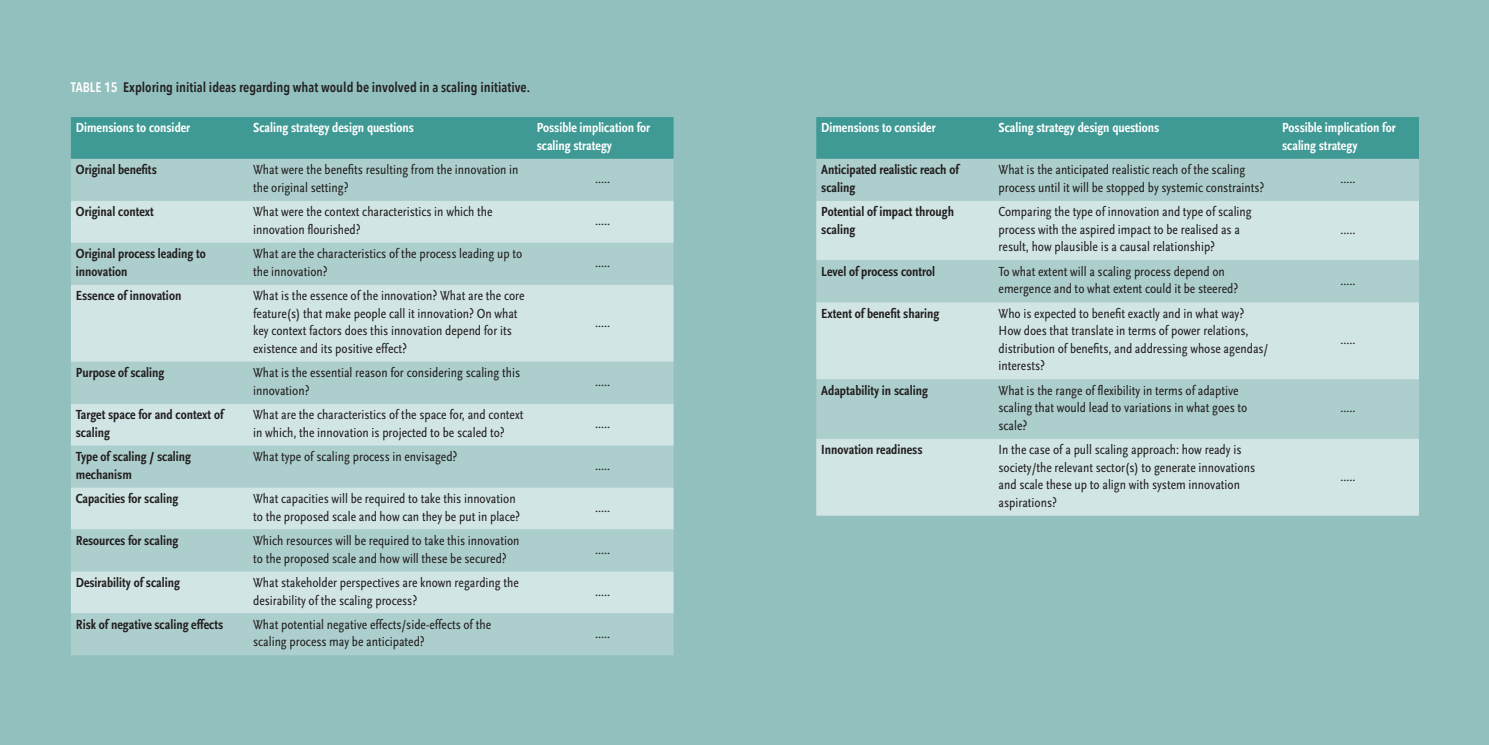
<style>
.page{position:relative;width:1489px;height:745px;background:#fff}
.page>*{position:absolute;margin:0;border:0;box-sizing:border-box;transform-origin:0 0}
.t1{font:13.75px/17.5px "Scala Sans Regular Con";color:#231f20}
.t2{font:13.75px/17.5px "Scala Sans Bold Con";color:#231f20}
.t3{font:13.75px/17.5px "Scala Sans Bold Con";color:#fff}
.t4{font:600 13.75px "Avenir Next Condensed";color:#231f20}
.s1{color:#fff}
</style>
<div class="page">
<div style="left:0;top:0;width:1488px;height:744px;background:#91c0be"></div>
<div style="left:71px;top:117px;width:602px;height:42px;background:#3f9a95"></div>
<div style="left:71px;top:159px;width:602px;height:495px;background:#accecc"></div>
<svg style="left:71px;top:201px;width:602px;height:412px;fill:#d1e5e5"></svg>
<div style="left:816px;top:117px;width:602px;height:42px;background:#3f9a95"></div>
<div style="left:816px;top:159px;width:602px;height:42px;background:#accecc"></div>
<svg style="left:816px;top:201px;width:602px;height:314px;fill:#d1e5e5"></svg>
<p class="t4" style="left:71px;top:75px;width:461px"><span class="s1">TABLE 15</span> Exploring initial ideas regarding what would be involved in a scaling initiative.</p>
<p class="t3" style="left:76px;top:119px;width:116px">Dimensions to consider</p>
<p class="t3" style="left:253px;top:119px;width:162px">Scaling strategy design questions</p>
<p class="t3" style="left:537px;top:119px;width:115px">Possible implication for scaling strategy</p>
<p class="t2" style="left:76px;top:161px;width:82px">Original benefits</p>
<p class="t1" style="left:253px;top:161px;width:267px">What were the benefits resulting from the innovation in the original setting?</p>
<p class="t1" style="left:595px;top:170px;width:17px">.....</p>
<p class="t2" style="left:76px;top:203px;width:79px">Original context</p>
<p class="t1" style="left:253px;top:203px;width:241px">What were the context characteristics in which the innovation flourished?</p>
<p class="t2" style="left:76px;top:245px;width:131px">Original process leading to innovation</p>
<p class="t1" style="left:253px;top:245px;width:270px">What are the characteristics of the process leading up to the innovation?</p>
<p class="t2" style="left:76px;top:287px;width:107px">Essence of innovation</p>
<p class="t1" style="left:253px;top:287px;width:273px">What is the essence of the innovation? What are the core feature(s) that make people call it innovation? On what key context factors does this innovation depend for its existence and its positive effect?</p>
<p class="t2" style="left:76px;top:364px;width:90px">Purpose of scaling</p>
<p class="t1" style="left:253px;top:364px;width:268px">What is the essential reason for considering scaling this innovation?</p>
<p class="t2" style="left:76px;top:406px;width:149px">Target space for and context of scaling</p>
<p class="t1" style="left:253px;top:406px;width:272px">What are the characteristics of the space for, and context in which, the innovation is projected to be scaled to?</p>
<p class="t2" style="left:76px;top:448px;width:117px">Type of scaling / scaling mechanism</p>
<p class="t1" style="left:253px;top:448px;width:206px">What type of scaling process in envisaged?</p>
<p class="t2" style="left:76px;top:489px;width:104px">Capacities for scaling</p>
<p class="t1" style="left:253px;top:490px;width:268px">What capacities will be required to take this innovation to the proposed scale and how can they be put in place?</p>
<p class="t2" style="left:76px;top:531px;width:104px">Resources for scaling</p>
<p class="t1" style="left:253px;top:531px;width:268px">Which resources will be required to take this innovation to the proposed scale and how will these be secured?</p>
<p class="t2" style="left:76px;top:573px;width:105px">Desirability of scaling</p>
<p class="t1" style="left:253px;top:573px;width:267px">What stakeholder perspectives are known regarding the desirability of the scaling process?</p>
<p class="t2" style="left:76px;top:615px;width:149px">Risk of negative scaling effects</p>
<p class="t1" style="left:253px;top:615px;width:239px">What potential negative effects/side-effects of the scaling process may be anticipated?</p>
<p class="t1" style="left:595px;top:212px;width:17px">.....</p>
<p class="t1" style="left:595px;top:254px;width:17px">.....</p>
<p class="t1" style="left:595px;top:313px;width:17px">.....</p>
<p class="t1" style="left:595px;top:373px;width:17px">.....</p>
<p class="t1" style="left:595px;top:415px;width:17px">.....</p>
<p class="t1" style="left:595px;top:456px;width:17px">.....</p>
<p class="t1" style="left:595px;top:498px;width:17px">.....</p>
<p class="t1" style="left:595px;top:540px;width:17px">.....</p>
<p class="t1" style="left:595px;top:582px;width:17px">.....</p>
<p class="t1" style="left:595px;top:624px;width:17px">.....</p>
<p class="t3" style="left:821px;top:119px;width:116px">Dimensions to consider</p>
<p class="t3" style="left:998px;top:119px;width:162px">Scaling strategy design questions</p>
<p class="t3" style="left:1281px;top:119px;width:115px">Possible implication for scaling strategy</p>
<p class="t2" style="left:821px;top:161px;width:139px">Anticipated realistic reach of scaling</p>
<p class="t1" style="left:998px;top:161px;width:267px">What is the anticipated realistic reach of the scaling process until it will be stopped by systemic constraints?</p>
<p class="t1" style="left:1340px;top:170px;width:17px">.....</p>
<p class="t2" style="left:821px;top:203px;width:134px">Potential of impact through scaling</p>
<p class="t1" style="left:998px;top:203px;width:255px">Comparing the type of innovation and type of scaling process with the aspired impact to be realised as a result, how plausible is a causal relationship?</p>
<p class="t2" style="left:821px;top:263px;width:115px">Level of process control</p>
<p class="t1" style="left:998px;top:263px;width:241px">To what extent will a scaling process depend on emergence and to what extent could it be steered?</p>
<p class="t2" style="left:821px;top:304px;width:120px">Extent of benefit sharing</p>
<p class="t1" style="left:998px;top:305px;width:271px">Who is expected to benefit exactly and in what way?<br>How does that translate in terms of power relations, distribution of benefits, and addressing whose agendas/ interests?</p>
<p class="t2" style="left:821px;top:381px;width:108px">Adaptability in scaling</p>
<p class="t1" style="left:998px;top:381px;width:250px">What is the range of flexibility in terms of adaptive scaling that would lead to variations in what goes to scale?</p>
<p class="t2" style="left:821px;top:441px;width:103px">Innovation readiness</p>
<p class="t1" style="left:998px;top:441px;width:258px">In the case of a pull scaling approach: how ready is society/the relevant sector(s) to generate innovations and scale these up to align with system innovation aspirations?</p>
<p class="t1" style="left:1340px;top:221px;width:17px">.....</p>
<p class="t1" style="left:1340px;top:271px;width:17px">.....</p>
<p class="t1" style="left:1340px;top:331px;width:17px">.....</p>
<p class="t1" style="left:1340px;top:399px;width:17px">.....</p>
<p class="t1" style="left:1340px;top:467px;width:17px">.....</p>
</div>
